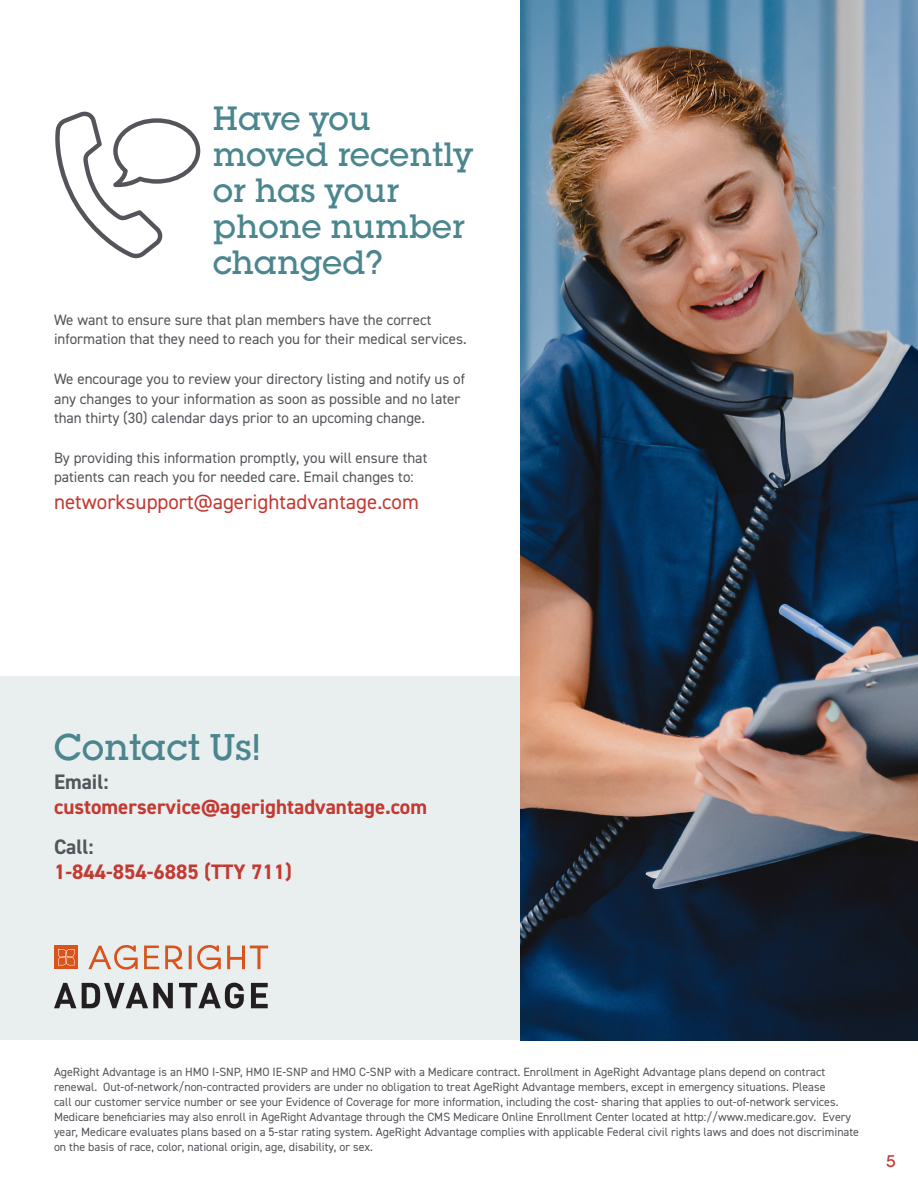
<style>
.page{position:relative;width:918px;height:1188px;background:#fff}
.page>*{position:absolute;margin:0;border:0;box-sizing:border-box;transform-origin:0 0}
.H3_22_24_Bold{font:500 36.3px "Lubalin Graph Std";color:#4b868e}
.H3_22_24_Bold-2{font:500 33px/36px "Lubalin Graph Std";color:#4b868f}
.Body_Copy_10_13_Roboto{font:700 21px/25.2px "DIN2014";color:#c33a32}
.Body_Copy_10_13_Open{font:21px "DIN2014";color:#c33a32}
.t1{font:500 16.5px "Lubalin Graph Std";color:#c33a32}
.Body_Copy_10_13_Open-2{font:15px/19.5px "DIN2014";color:#53555a}
.Body_Copy_10_13_Roboto-2{font:12px/15px "DIN2014";color:#53555a}
.s1{color:#53555a}
</style>
<div class="page">
<div style="left:0;top:676px;width:521px;height:364px;background:#e9eeef"></div>
<div style="left:54px;top:945px;width:24px;height:24px;background:#d9531c"></div>
<svg style="left:58px;top:949px;width:16px;height:16px"></svg>
<svg style="left:54px;top:983px;width:22px;height:25px"></svg>
<svg style="left:82px;top:983px;width:91px;height:25px"></svg>
<svg style="left:179px;top:983px;width:65px;height:26px"></svg>
<svg style="left:251px;top:983px;width:17px;height:25px"></svg>
<svg style="left:144px;top:946px;width:15px;height:23px"></svg>
<svg style="left:165px;top:946px;width:17px;height:23px"></svg>
<svg style="left:88px;top:945px;width:50px;height:25px"></svg>
<svg style="left:189px;top:945px;width:32px;height:25px"></svg>
<svg style="left:227px;top:946px;width:41px;height:23px"></svg>
<img style="left:521px;top:0;width:397px;height:1040px">
<svg style="left:55px;top:111px;width:145px;height:147px"></svg>
<p class="H3_22_24_Bold-2" style="left:213px;top:101px;width:262px">Have you moved recently or has your phone number changed?</p>
<p class="Body_Copy_10_13_Open-2" style="left:54px;top:310px;width:414px">We want to ensure sure that plan members have the correct information that they need to reach you for their medical services.</p>
<p class="Body_Copy_10_13_Open-2" style="left:54px;top:369px;width:412px">We encourage you to review your directory listing and notify us of any changes to your information as soon as possible and no later than thirty (30) calendar days prior to an upcoming change.</p>
<p class="Body_Copy_10_13_Open-2" style="left:54px;top:448px;width:375px">By providing this information promptly, you will ensure that patients can reach you for needed care. Email changes to:</p>
<p class="Body_Copy_10_13_Open" style="left:54px;top:488px;width:366px">networksupport@agerightadvantage.com</p>
<p class="H3_22_24_Bold" style="left:54px;top:725px;width:208px">Contact Us!</p>
<p class="Body_Copy_10_13_Roboto" style="left:54px;top:769px;width:375px"><span class="s1">Email: </span>customerservice@agerightadvantage.com</p>
<p class="Body_Copy_10_13_Roboto" style="left:54px;top:834px;width:239px"><span class="s1">Call:<br></span>1-844-854-6885 (TTY 711)</p>
<p class="Body_Copy_10_13_Roboto-2" style="left:54px;top:1064px;width:807px">AgeRight Advantage is an HMO I-SNP, HMO IE-SNP and HMO C-SNP with a Medicare contract. Enrollment in AgeRight Advantage plans depend on contract renewal. Out-of-network/non-contracted providers are under no obligation to treat AgeRight Advantage members, except in emergency situations. Please<br>call our customer service number or see your Evidence of Coverage for more information, including the cost- sharing that applies to out-of-network services.<br>Medicare beneficiaries may also enroll in AgeRight Advantage through the CMS Medicare Online Enrollment Center located at http://www.medicare.gov. Every year, Medicare evaluates plans based on a 5-star rating system. AgeRight Advantage complies with applicable Federal civil rights laws and does not discriminate on the basis of race, color, national origin, age, disability, or sex.</p>
<h3 class="t1" style="left:886px;top:1151px;width:11px">5</h3>
</div>
